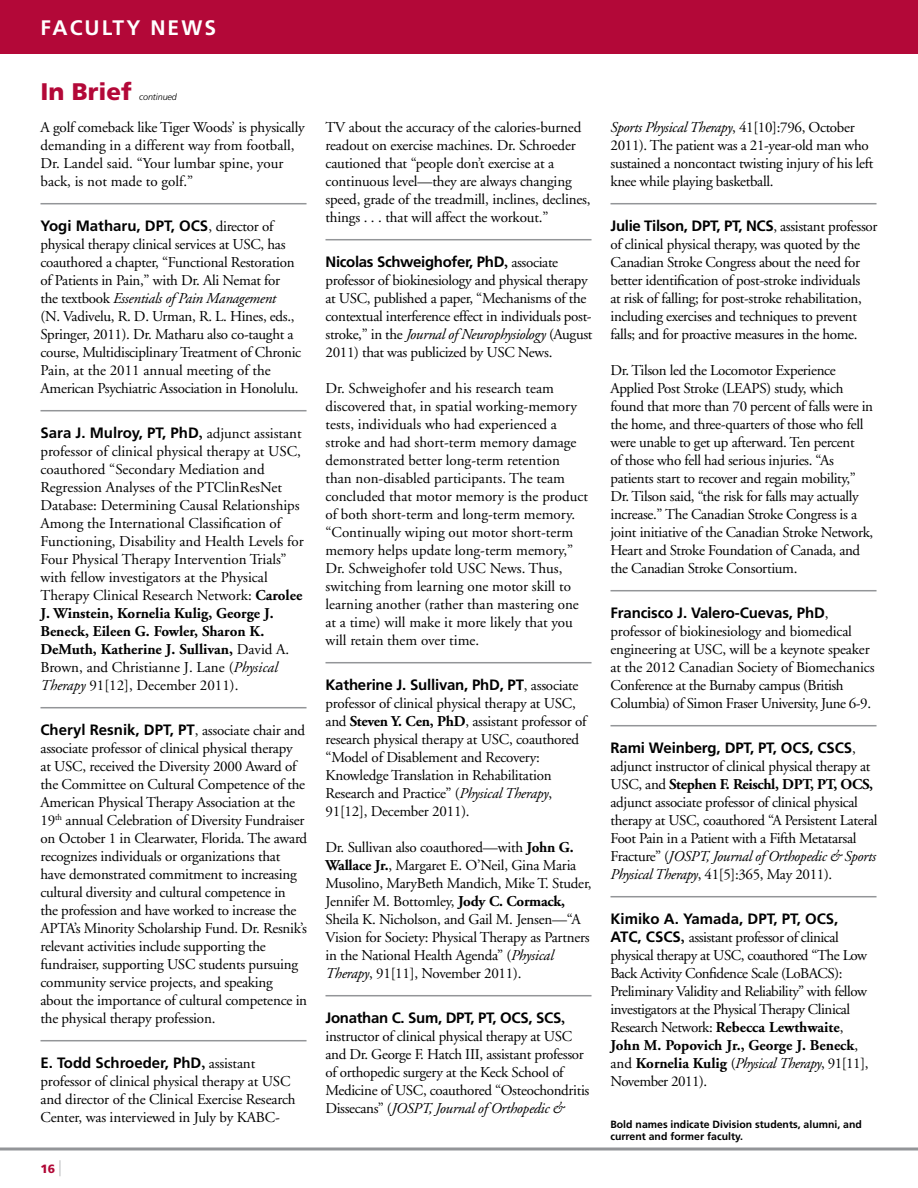
<style>
.page{position:relative;width:918px;height:1188px;background:#fff}
.page>*{position:absolute;margin:0;border:0;box-sizing:border-box;transform-origin:0 0}
.t1{font:900 24px "Frutiger";color:#b30838}
.t2{font:700 21px "Frutiger";letter-spacing:.1em;color:#fff}
.t3{font:15px/18px "Adobe Garamond";letter-spacing:-.015em;color:#000}
.t4{font:700 15px "Frutiger";letter-spacing:-.01em;color:#000}
.t5{font:900 12px "Frutiger";color:#b10836}
.t6{font:700 10.5px/12.6px "Frutiger";color:#000}
.t7{font:italic 300 9px "Frutiger";letter-spacing:-.01em;color:#000}
.s1{font-family:"Adobe Garamond";font-weight:400}
.s2{font-style:italic}
.s3{font-family:"Adobe Garamond"}
.s4{font-weight:700}
.s5{font-weight:300;font-size:21px;color:#939598}
.s6{font-family:"Frutiger";font-weight:700}
</style>
<div class="page">
<div style="left:0;top:0;width:918px;height:54px;background:#b30838"></div>
<hr style="left:0;top:1148px;width:918px;height:3px;background:#939598">
<hr style="left:40px;top:203px;width:267px;height:1px;background:#939598">
<hr style="left:40px;top:410px;width:267px;height:1px;background:#939598">
<hr style="left:40px;top:707px;width:267px;height:1px;background:#939598">
<hr style="left:40px;top:1040px;width:267px;height:1px;background:#939598">
<hr style="left:326px;top:239px;width:266px;height:1px;background:#939598">
<hr style="left:326px;top:662px;width:266px;height:1px;background:#939598">
<hr style="left:326px;top:995px;width:266px;height:1px;background:#939598">
<hr style="left:610px;top:203px;width:267px;height:1px;background:#939598">
<hr style="left:610px;top:590px;width:267px;height:1px;background:#939598">
<hr style="left:610px;top:725px;width:267px;height:1px;background:#939598">
<hr style="left:610px;top:896px;width:267px;height:1px;background:#939598">
<h2 class="t2" style="left:40px;top:16px;width:177px">FACULTY NEWS</h2>
<h1 class="t1" style="left:40px;top:77px;width:93px">In Brief</h1>
<p class="t7" style="left:139px;top:91px;width:39px">continued</p>
<p class="t3" style="left:40px;top:119px;width:266px">A golf comeback like Tiger Woods’ is physically demanding in a different way from football, Dr. Landel said. “Your lumbar spine, your back, is not made to golf.”</p>
<p class="t4" style="left:40px;top:217px;width:234px">Yogi Matharu, DPT, OCS<span class="s1">, director of</span></p>
<p class="t3" style="left:40px;top:236px;width:262px">physical therapy clinical services at USC, has coauthored a chapter, “Functional Restoration of Patients in Pain,” with Dr. Ali Nemat for the textbook <span class="s2">Essentials of Pain Management<br></span>(N. Vadivelu, R. D. Urman, R. L. Hines, eds., Springer, 2011). Dr. Matharu also co-taught a course, Multidisciplinary Treatment of Chronic Pain, at the 2011 annual meeting of the American Psychiatric Association in Honolulu.</p>
<p class="t4" style="left:40px;top:424px;width:263px">Sara J. Mulroy, PT, PhD<span class="s3">,</span> <span class="s1">adjunct assistant</span></p>
<p class="t3" style="left:40px;top:443px;width:265px">professor of clinical physical therapy at USC, coauthored “Secondary Mediation and Regression Analyses of the PTClinResNet Database: Determining Causal Relationships Among the International Classification of Functioning, Disability and Health Levels for Four Physical Therapy Intervention Trials” with fellow investigators at the Physical Therapy Clinical Research Network: <span class="s4">Carolee J. Winstein, Kornelia Kulig, George J.<br>Beneck, Eileen G. Fowler, Sharon K.<br>DeMuth, Katherine J. Sullivan,</span> David A.<br>Brown, and Christianne J. Lane (<span class="s2">Physical Therapy</span> 91[12], December 2011).</p>
<p class="t4" style="left:40px;top:721px;width:266px">Cheryl Resnik, DPT, PT<span class="s1">, associate chair and</span></p>
<p class="t3" style="left:40px;top:740px;width:268px">associate professor of clinical physical therapy<br>at USC, received the Diversity 2000 Award of the Committee on Cultural Competence of the American Physical Therapy Association at the 19<sup>th</sup> annual Celebration of Diversity Fundraiser on October 1 in Clearwater, Florida. The award recognizes individuals or organizations that have demonstrated commitment to increasing cultural diversity and cultural competence in<br>the profession and have worked to increase the APTA’s Minority Scholarship Fund. Dr. Resnik’s relevant activities include supporting the fundraiser, supporting USC students pursuing community service projects, and speaking about the importance of cultural competence in the physical therapy profession.</p>
<p class="t4" style="left:40px;top:1054px;width:216px">E. Todd Schroeder, PhD<span class="s3">,</span> <span class="s1">assistant</span></p>
<p class="t3" style="left:40px;top:1073px;width:257px">professor of clinical physical therapy at USC and director of the Clinical Exercise Research<br>Center, was interviewed in July by KABC-</p>
<p class="t5" style="left:40px;top:1161px;width:22px">16 <span class="s5">|</span></p>
<p class="t3" style="left:326px;top:119px;width:267px">TV about the accuracy of the calories-burned readout on exercise machines. Dr. Schroeder cautioned that “people don’t exercise at a continuous level—they are always changing speed, grade of the treadmill, inclines, declines, things . . . that will affect the workout.”</p>
<p class="t4" style="left:326px;top:253px;width:234px">Nicolas Schweighofer, PhD<span class="s3">,</span> <span class="s1">associate</span></p>
<p class="t3" style="left:326px;top:272px;width:268px">professor of biokinesiology and physical therapy at USC, published a paper, “Mechanisms of the contextual interference effect in individuals post&shy;stroke,” in the <span class="s2">Journal of Neurophysiology</span> (August 2011) that was publicized by USC News.</p>
<p class="t3" style="left:326px;top:380px;width:264px">Dr. Schweighofer and his research team discovered that, in spatial working-memory tests, individuals who had experienced a stroke and had short-term memory damage demonstrated better long-term retention than non-disabled participants. The team concluded that motor memory is the product of both short-term and long-term memory. “Continually wiping out motor short-term memory helps update long-term memory,” Dr. Schweighofer told USC News. Thus, switching from learning one motor skill to learning another (rather than mastering one at a time) will make it more likely that you will retain them over time.</p>
<p class="t4" style="left:326px;top:676px;width:255px">Katherine J. Sullivan, PhD, PT<span class="s1">, associate</span></p>
<p class="t3" style="left:326px;top:695px;width:262px">professor of clinical physical therapy at USC, and <span class="s4">Steven Y. Cen, PhD</span>, assistant professor of research physical therapy at USC, coauthored “Model of Disablement and Recovery:<br>Knowledge Translation in Rehabilitation Research and Practice” (<span class="s2">Physical Therapy</span>, 91[12], December 2011).</p>
<p class="t3" style="left:326px;top:839px;width:268px">Dr. Sullivan also coauthored—with <span class="s4">John G.<br>Wallace Jr.</span>, Margaret E. O’Neil, Gina Maria Musolino, MaryBeth Mandich, Mike T. Studer, Jennifer M. Bottomley, <span class="s4">Jody C. Cormack, </span>Sheila K. Nicholson, and Gail M. Jensen—“A Vision for Society: Physical Therapy as Partners in the National Health Agenda” (<span class="s2">Physical Therapy</span>, 91[11], November 2011).</p>
<p class="t4" style="left:326px;top:1009px;width:241px">Jonathan C. Sum, DPT, PT, OCS, SCS<span class="s3">,</span></p>
<p class="t3" style="left:326px;top:1028px;width:265px">instructor of clinical physical therapy at USC and Dr. George F. Hatch III, assistant professor of orthopedic surgery at the Keck School of Medicine of USC, coauthored “Osteochondritis Dissecans” (<span class="s2">JOSPT, Journal of Orthopedic &amp;</span></p>
<p class="t3" style="left:610px;top:119px;width:264px"><span class="s2">Sports Physical Therapy</span>, 41[10]:796, October 2011). The patient was a 21-year-old man who sustained a noncontact twisting injury of his left knee while playing basketball.</p>
<p class="t4" style="left:610px;top:217px;width:268px">Julie Tilson, DPT, PT, NCS<span class="s1">, assistant professor</span></p>
<p class="t3" style="left:610px;top:236px;width:253px">of clinical physical therapy, was quoted by the Canadian Stroke Congress about the need for better identification of post-stroke individuals at risk of falling; for post-stroke rehabilitation, including exercises and techniques to prevent falls; and for proactive measures in the home.</p>
<p class="t3" style="left:610px;top:362px;width:264px">Dr. Tilson led the Locomotor Experience Applied Post Stroke (LEAPS) study, which found that more than 70 percent of falls were in the home, and three-quarters of those who fell were unable to get up afterward. Ten percent<br>of those who fell had serious injuries. “As patients start to recover and regain mobility,” Dr. Tilson said, “the risk for falls may actually increase.” The Canadian Stroke Congress is a joint initiative of the Canadian Stroke Network, Heart and Stroke Foundation of Canada, and the Canadian Stroke Consortium.</p>
<p class="t4" style="left:610px;top:604px;width:220px">Francisco J. Valero-Cuevas, PhD<span class="s1">,</span></p>
<p class="t3" style="left:610px;top:623px;width:266px">professor of biokinesiology and biomedical engineering at USC, will be a keynote speaker at the 2012 Canadian Society of Biomechanics Conference at the Burnaby campus (British Columbia) of Simon Fraser University, June 6-9.</p>
<p class="t4" style="left:610px;top:739px;width:247px">Rami Weinberg, DPT, PT, OCS, CSCS<span class="s1">,</span></p>
<p class="t3" style="left:610px;top:758px;width:268px">adjunct instructor of clinical physical therapy at USC, and <span class="s4">Stephen F. Reischl, DPT, PT, OCS, </span>adjunct associate professor of clinical physical therapy at USC, coauthored “A Persistent Lateral Foot Pain in a Patient with a Fifth Metatarsal Fracture” (<span class="s2">JOSPT, Journal of Orthopedic &amp; Sports Physical Therapy</span>, 41[5]:365, May 2011).</p>
<p class="t4" style="left:610px;top:910px;width:229px">Kimiko A. Yamada, DPT, PT, OCS,</p>
<p class="t3" style="left:610px;top:929px;width:259px"><span class="s6">ATC, CSCS</span><span class="s4">,</span> assistant professor of clinical physical therapy at USC, coauthored “The Low Back Activity Confidence Scale (LoBACS):<br>Preliminary Validity and Reliability” with fellow investigators at the Physical Therapy Clinical Research Network: <span class="s4">Rebecca Lewthwaite</span>, <span class="s4">John M. Popovich Jr., George J. Beneck</span>, and <span class="s4">Kornelia Kulig</span> (<span class="s2">Physical Therapy</span>, 91[11], November 2011).</p>
<p class="t6" style="left:610px;top:1118px;width:253px">Bold names indicate Division students, alumni, and current and former faculty.</p>
</div>
